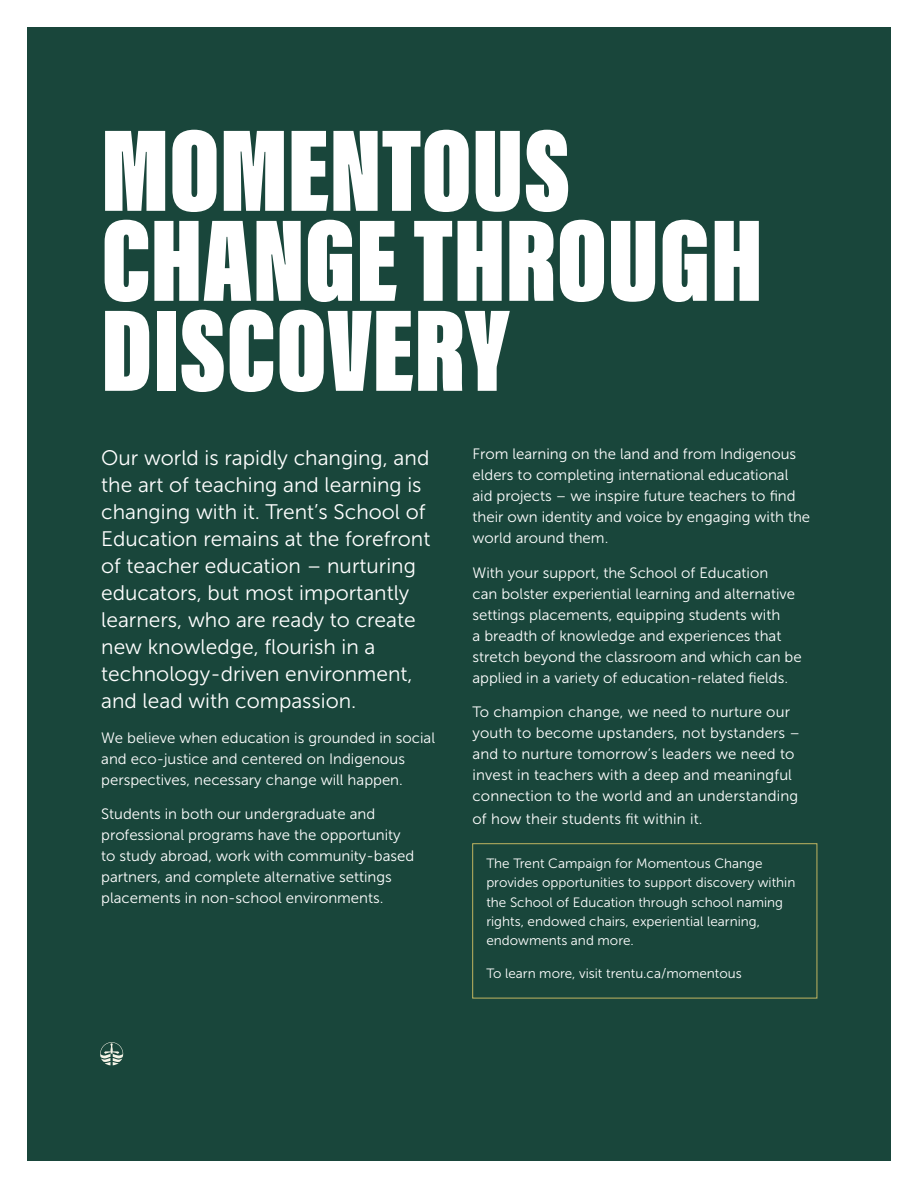
<style>
.page{position:relative;width:918px;height:1188px;background:#fff}
.page>*{position:absolute;margin:0;border:0;box-sizing:border-box;transform-origin:0 0}
.t1{font:120px/90px "Acumin Variable Concept";color:#fff}
.t2{font:21px/27px "Museo Sans 300";color:#fff}
.t3{font:15px/21px "Museo Sans 300";color:#fff}
.t4{font:13.5px/19.5px "Museo Sans 300";color:#fff}
</style>
<div class="page">
<div style="left:27px;top:27px;width:864px;height:1134px;background:#19463b"></div>
<svg style="left:100px;top:1042px;width:23px;height:23px"></svg>
<p class="t1" style="left:101px;top:119px;width:663px">MOMENTOUS<br>CHANGE THROUGH<br>DISCOVERY</p>
<p class="t2" style="left:101px;top:445px;width:331px">Our world is rapidly changing, and the art of teaching and learning is changing with it. Trent’s School of<br>Education remains at the forefront of teacher education – nurturing educators, but most importantly learners, who are ready to create new knowledge, flourish in a technology-driven environment, and lead with compassion.</p>
<p class="t3" style="left:101px;top:727px;width:335px">We believe when education is grounded in social and eco-justice and centered on Indigenous perspectives, necessary change will happen.</p>
<p class="t3" style="left:101px;top:804px;width:315px">Students in both our undergraduate and professional programs have the opportunity to study abroad, work with community-based partners, and complete alternative settings placements in non-school environments.</p>
<p class="t3" style="left:472px;top:444px;width:339px">From learning on the land and from Indigenous elders to completing international educational aid projects – we inspire future teachers to find their own identity and voice by engaging with the world around them.</p>
<p class="t3" style="left:472px;top:562px;width:331px">With your support, the School of Education<br>can bolster experiential learning and alternative settings placements, equipping students with<br>a breadth of knowledge and experiences that stretch beyond the classroom and which can be applied in a variety of education-related fields.</p>
<p class="t3" style="left:472px;top:702px;width:329px">To champion change, we need to nurture our youth to become upstanders, not bystanders – and to nurture tomorrow’s leaders we need to invest in teachers with a deep and meaningful connection to the world and an understanding</p>
<p class="t3" style="left:472px;top:808px;width:232px">of how their students fit within it.</p>
<p class="t4" style="left:486px;top:853px;width:311px">The Trent Campaign for Momentous Change provides opportunities to support discovery within the School of Education through school naming rights, endowed chairs, experiential learning, endowments and more.</p>
<p class="t4" style="left:486px;top:964px;width:257px">To learn more, visit trentu.ca/momentous</p>
</div>
